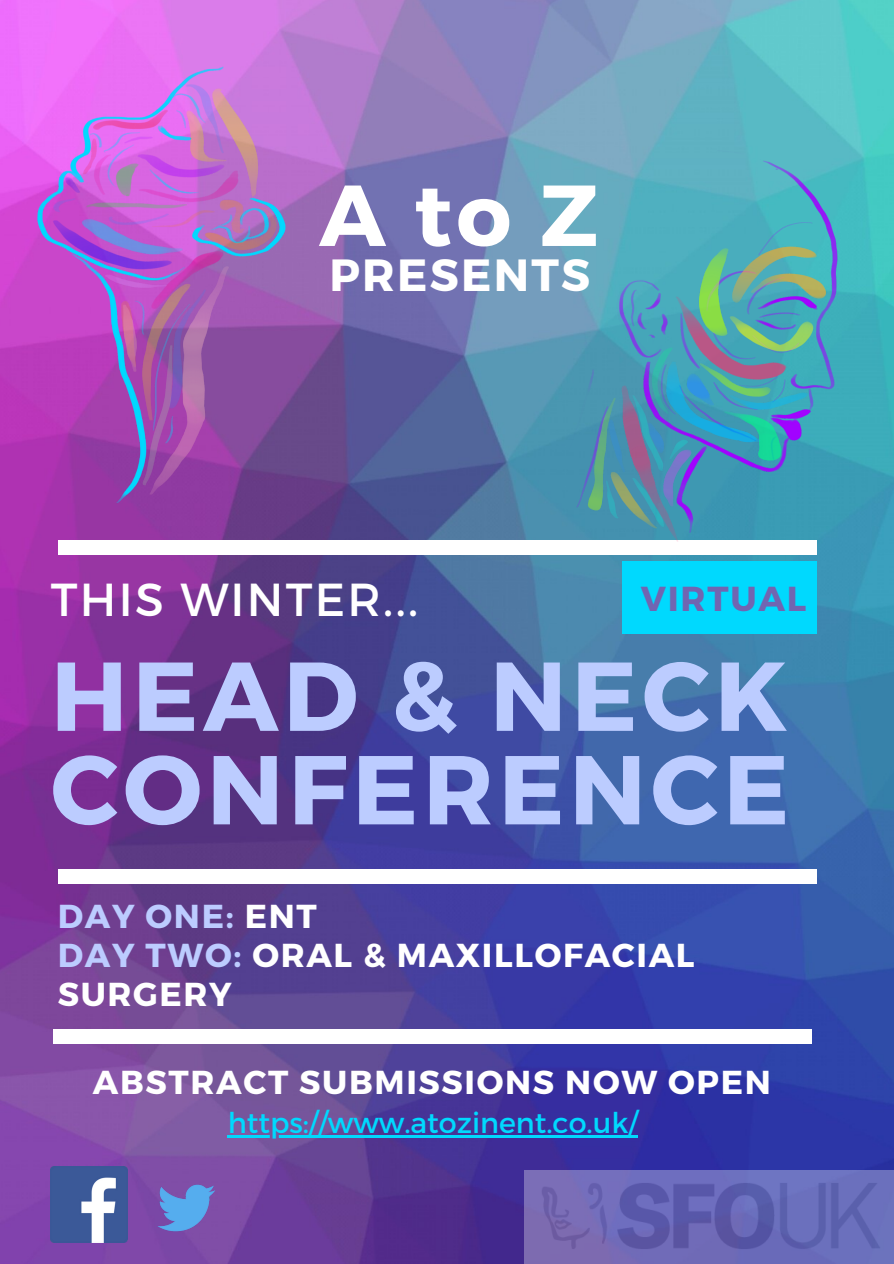
<style>
.page{position:relative;width:894px;height:1264px;background:#fff}
.page>*{position:absolute;margin:0;border:0;box-sizing:border-box;transform-origin:0 0}
.t1{font:700 97.5px/93.4px "Montserrat";letter-spacing:.05em;color:#bcccff}
.t2{font:700 86.25px "Montserrat";color:#fff}
.t3{font:46.2px "Montserrat";letter-spacing:.05em;color:#fff}
.t4{font:700 45px "Montserrat";letter-spacing:.05em;color:#fff}
.t5{font:700 34.65px "Montserrat";letter-spacing:.05em;color:#7165b1}
.t6{font:700 33.15px "Montserrat";letter-spacing:.05em;color:#fff}
.t7{font:700 33.15px "Montserrat";letter-spacing:.05em;color:#bcccff}
.t8{font:28.5px "Montserrat";color:#00d9fe}
.s1{color:#fff}
.s2{color:#bcccff}
</style>
<div class="page">
<img style="left:0;top:0;width:893px;height:1263px">
<div style="left:621px;top:562px;width:195px;height:72px;background:#00d9fe"></div>
<div style="left:58px;top:540px;width:758px;height:14px;background:#fff"></div>
<div style="left:58px;top:869px;width:758px;height:14px;background:#fff"></div>
<div style="left:54px;top:1029px;width:758px;height:14px;background:#fff"></div>
<img style="left:0;top:22px;width:337px;height:497px">
<img style="left:520px;top:136px;width:367px;height:417px">
<img style="left:143px;top:1166px;width:85px;height:84px">
<img style="left:51px;top:1165px;width:76px;height:77px">
<img style="left:524px;top:1170px;width:369px;height:93px">
<hr style="left:228px;top:1135px;width:409px;height:2px;background:#00d9fe">
<p class="t2" style="left:319px;top:159px;width:280px">AtoZ</p>
<p class="t4" style="left:329px;top:246px;width:262px">PRESENTS</p>
<p class="t3" style="left:51px;top:569px;width:369px">THIS WINTER...</p>
<p class="t5" style="left:640px;top:576px;width:167px">VIRTUAL</p>
<p class="t1" style="left:51px;top:644px;width:739px">HEAD &amp; NECK<br>CONFERENCE</p>
<p class="t7" style="left:58px;top:894px;width:260px">DAY ONE: <span class="s1">ENT</span></p>
<p class="t6" style="left:58px;top:933px;width:638px"><span class="s2">DAY TWO:</span> ORAL &amp; MAXILLOFACIAL</p>
<p class="t6" style="left:58px;top:973px;width:175px">SURGERY</p>
<p class="t6" style="left:93px;top:1060px;width:679px">ABSTRACT SUBMISSIONS NOW OPEN</p>
<p class="t8" style="left:228px;top:1104px;width:411px">https://www.atozinent.co.uk/</p>
</div>
